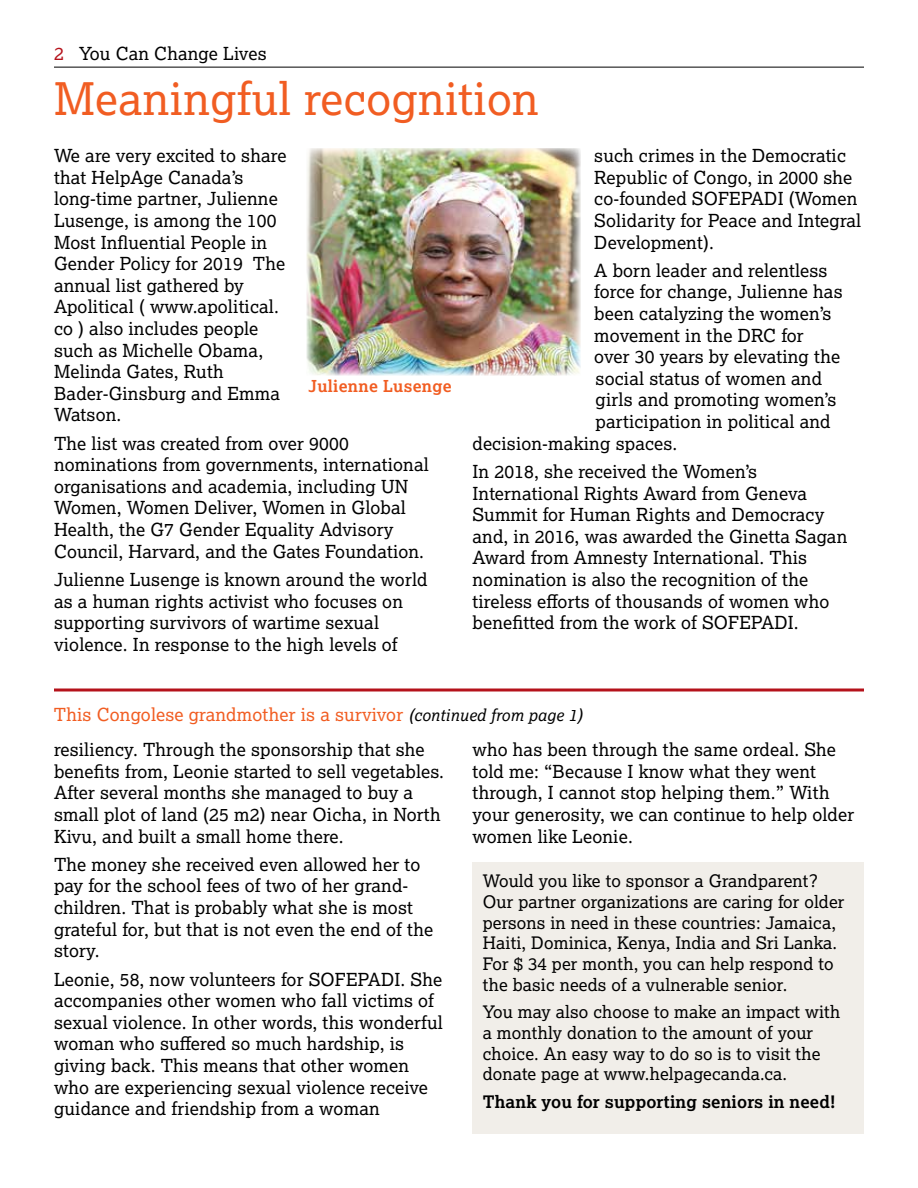
<style>
.page{position:relative;width:918px;height:1188px;background:#fff}
.page>*{position:absolute;margin:0;border:0;box-sizing:border-box;transform-origin:0 0}
.t1{font:45px "Lexia";letter-spacing:.01em;color:#f15d22}
.t2{font:18px/21.6px "Lexia";letter-spacing:.01em;color:#000}
.t3{font:18px/35.4px "Lexia";letter-spacing:.01em;color:#f15d22}
.t4{font:17.25px/20.7px "Lexia";letter-spacing:.01em;color:#000}
.t5{font:700 17.25px "Lexia";letter-spacing:.01em;color:#000}
.t6{font:700 16.5px "Lexia";letter-spacing:.02em;color:#f15d22}
.s1{color:#b5121b}
.s2{font-style:italic;font-size:16.5px;color:#000}
.s3{color:#000}
</style>
<div class="page">
<hr style="left:54px;top:67px;width:810px;height:1px;background:#000">
<img style="left:307px;top:148px;width:274px;height:227px">
<svg style="left:54px;top:688px;width:810px;height:4px"></svg>
<div style="left:472px;top:863px;width:392px;height:271px;background:#f1eee9"></div>
<p class="t2" style="left:54px;top:43px;width:214px"><span class="s1">2</span> You Can Change Lives</p>
<h1 class="t1" style="left:54px;top:70px;width:486px">Meaningful recognition</h1>
<p class="t2" style="left:54px;top:144px;width:234px">We are very excited to share that HelpAge Canada’s long-time partner, Julienne<br>Lusenge, is among the 100<br>Most Influential People in<br>Gender Policy for 2019 The annual list gathered by<br>Apolitical ( www.apolitical. co ) also includes people such as Michelle Obama,<br>Melinda Gates, Ruth<br>Bader-Ginsburg and Emma<br>Watson.</p>
<p class="t2" style="left:54px;top:432px;width:376px">The list was created from over 9000 nominations from governments, international organisations and academia, including UN Women, Women Deliver, Women in Global Health, the G7 Gender Equality Advisory Council, Harvard, and the Gates Foundation.</p>
<p class="t2" style="left:54px;top:568px;width:375px">Julienne Lusenge is known around the world as a human rights activist who focuses on supporting survivors of wartime sexual violence. In response to the high levels of</p>
<p class="t2" style="left:594px;top:144px;width:269px">such crimes in the Democratic<br>Republic of Congo, in 2000 she co-founded SOFEPADI (Women<br>Solidarity for Peace and Integral<br>Development).</p>
<p class="t2" style="left:594px;top:259px;width:235px">A born leader and relentless</p>
<p class="t2" style="left:594px;top:281px;width:250px">force for change, Julienne has</p>
<p class="t2" style="left:594px;top:302px;width:239px">been catalyzing the women’s</p>
<p class="t2" style="left:594px;top:324px;width:211px">movement in the DRC for</p>
<p class="t2" style="left:594px;top:346px;width:247px">over 30 years by elevating the</p>
<p class="t2" style="left:596px;top:367px;width:228px">social status of women and</p>
<p class="t2" style="left:596px;top:389px;width:242px">girls and promoting women’s</p>
<p class="t2" style="left:596px;top:410px;width:237px">participation in political and</p>
<p class="t2" style="left:472px;top:432px;width:206px">decision-making spaces.</p>
<p class="t2" style="left:472px;top:460px;width:376px">In 2018, she received the Women’s International Rights Award from Geneva Summit for Human Rights and Democracy and, in 2016, was awarded the Ginetta Sagan Award from Amnesty International. This nomination is also the recognition of the tireless efforts of thousands of women who benefitted from the work of SOFEPADI.</p>
<p class="t6" style="left:309px;top:376px;width:145px">Julienne Lusenge</p>
<p class="t3" style="left:472px;top:696px;width:365px;text-indent:-419px">This Congolese grandmother is a survivor <span class="s2">(continued from page 1)<br></span><span class="s3">who has been through the same ordeal. She</span></p>
<p class="t2" style="left:472px;top:760px;width:383px">told me: “Because I know what they went through, I cannot stop helping them.” With your generosity, we can continue to help older women like Leonie.</p>
<p class="t4" style="left:483px;top:870px;width:363px">Would you like to sponsor a Grandparent?<br>Our partner organizations are caring for older persons in need in these countries: Jamaica, Haiti, Dominica, Kenya, India and Sri Lanka.<br>For $ 34 per month, you can help respond to the basic needs of a vulnerable senior.</p>
<p class="t4" style="left:483px;top:1001px;width:359px">You may also choose to make an impact with a monthly donation to the amount of your choice. An easy way to do so is to visit the donate page at www.helpagecanda.ca.</p>
<p class="t5" style="left:483px;top:1091px;width:354px">Thank you for supporting seniors in need!</p>
<p class="t2" style="left:54px;top:738px;width:392px">resiliency. Through the sponsorship that she benefits from, Leonie started to sell vegetables.<br>After several months she managed to buy a small plot of land (25 m2) near Oicha, in North Kivu, and built a small home there.</p>
<p class="t2" style="left:54px;top:853px;width:381px">The money she received even allowed her to pay for the school fees of two of her grand&shy;children. That is probably what she is most grateful for, but that is not even the end of the story.</p>
<p class="t2" style="left:54px;top:968px;width:390px">Leonie, 58, now volunteers for SOFEPADI. She accompanies other women who fall victims of sexual violence. In other words, this wonderful woman who suffered so much hardship, is giving back. This means that other women who are experiencing sexual violence receive guidance and friendship from a woman</p>
</div>
